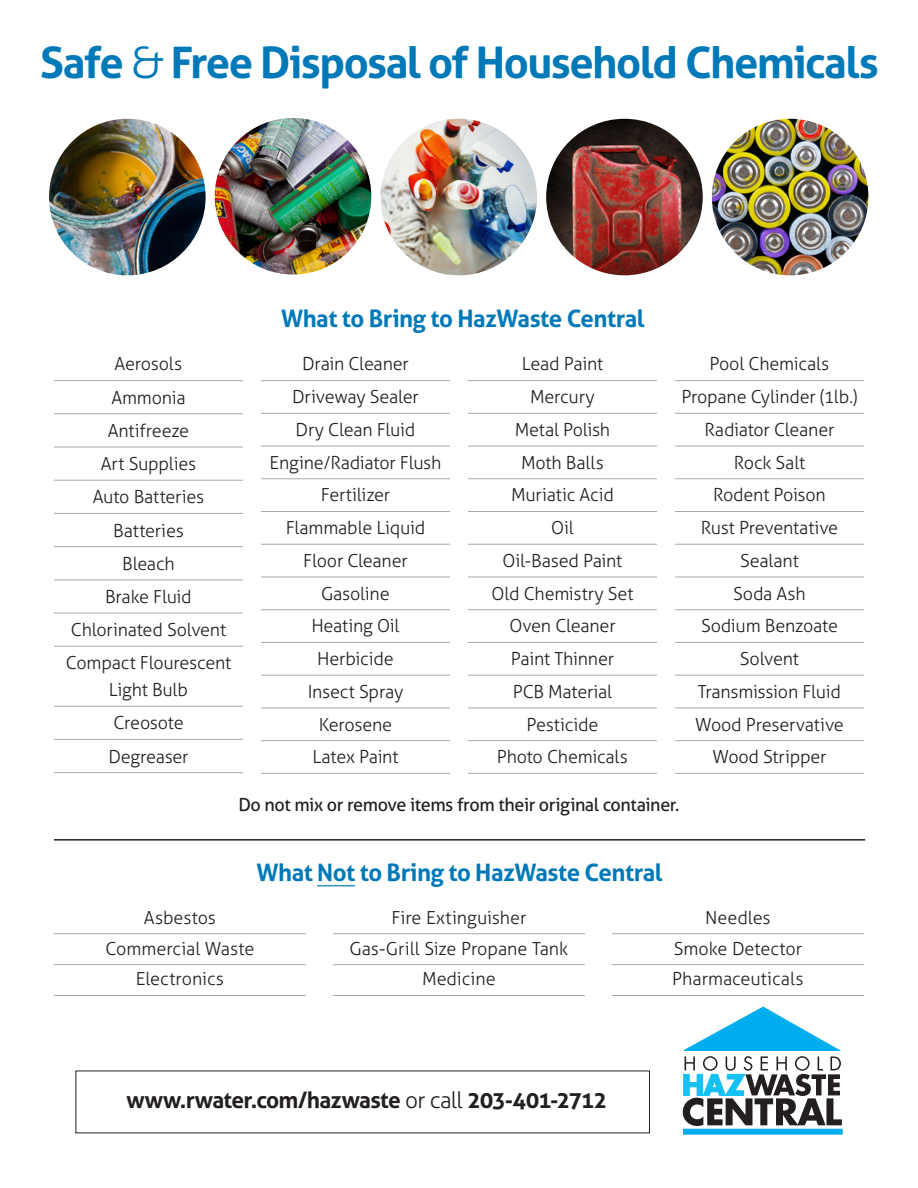
<style>
.page{position:relative;width:918px;height:1188px;background:#fff}
.page>*{position:absolute;margin:0;border:0;box-sizing:border-box;transform-origin:0 0}
.t1{font:700 43.5px "Aller";letter-spacing:-.035em;color:#0079b8}
.t2{font:700 24px "Aller";letter-spacing:-.02em;color:#0079b8}
.List{font:700 22.65px "Aller";letter-spacing:-.03em;color:#231f20}
.t3{font:300 18px/26.7px "Aller";letter-spacing:-.015em;color:#231f20;text-align:center}
.t4{font:18px "Aller";letter-spacing:-.025em;color:#231f20}
.s1{font-weight:300}
</style>
<div class="page">
<img style="left:712px;top:119px;width:156px;height:156px;border-radius:78px">
<img style="left:546px;top:119px;width:157px;height:156px;border-radius:78px">
<img style="left:215px;top:118px;width:156px;height:157px;border-radius:78px">
<img style="left:49px;top:119px;width:157px;height:156px;border-radius:78px">
<img style="left:380px;top:119px;width:157px;height:156px;border-radius:78px">
<hr style="left:54px;top:380px;width:189px;height:1px;background:#a8a9ad">
<hr style="left:54px;top:413px;width:189px;height:1px;background:#a8a9ad">
<hr style="left:54px;top:447px;width:189px;height:1px;background:#a8a9ad">
<hr style="left:54px;top:480px;width:189px;height:1px;background:#a8a9ad">
<hr style="left:54px;top:513px;width:189px;height:1px;background:#a8a9ad">
<hr style="left:54px;top:546px;width:189px;height:1px;background:#a8a9ad">
<hr style="left:54px;top:579px;width:189px;height:1px;background:#a8a9ad">
<hr style="left:54px;top:613px;width:189px;height:1px;background:#a8a9ad">
<hr style="left:54px;top:646px;width:189px;height:1px;background:#a8a9ad">
<hr style="left:54px;top:706px;width:189px;height:1px;background:#a8a9ad">
<hr style="left:54px;top:739px;width:189px;height:1px;background:#a8a9ad">
<hr style="left:54px;top:772px;width:189px;height:1px;background:#a8a9ad">
<hr style="left:261px;top:380px;width:189px;height:1px;background:#a8a9ad">
<hr style="left:261px;top:413px;width:189px;height:1px;background:#a8a9ad">
<hr style="left:261px;top:446px;width:189px;height:1px;background:#a8a9ad">
<hr style="left:261px;top:478px;width:189px;height:1px;background:#a8a9ad">
<hr style="left:261px;top:511px;width:189px;height:1px;background:#a8a9ad">
<hr style="left:261px;top:544px;width:189px;height:1px;background:#a8a9ad">
<hr style="left:261px;top:577px;width:189px;height:1px;background:#a8a9ad">
<hr style="left:261px;top:609px;width:189px;height:1px;background:#a8a9ad">
<hr style="left:261px;top:642px;width:189px;height:1px;background:#a8a9ad">
<hr style="left:261px;top:675px;width:189px;height:1px;background:#a8a9ad">
<hr style="left:261px;top:708px;width:189px;height:1px;background:#a8a9ad">
<hr style="left:261px;top:740px;width:189px;height:1px;background:#a8a9ad">
<hr style="left:261px;top:773px;width:189px;height:1px;background:#a8a9ad">
<hr style="left:468px;top:380px;width:189px;height:1px;background:#a8a9ad">
<hr style="left:468px;top:413px;width:189px;height:1px;background:#a8a9ad">
<hr style="left:468px;top:446px;width:189px;height:1px;background:#a8a9ad">
<hr style="left:468px;top:478px;width:189px;height:1px;background:#a8a9ad">
<hr style="left:468px;top:511px;width:189px;height:1px;background:#a8a9ad">
<hr style="left:468px;top:544px;width:189px;height:1px;background:#a8a9ad">
<hr style="left:468px;top:577px;width:189px;height:1px;background:#a8a9ad">
<hr style="left:468px;top:609px;width:189px;height:1px;background:#a8a9ad">
<hr style="left:468px;top:642px;width:189px;height:1px;background:#a8a9ad">
<hr style="left:468px;top:675px;width:189px;height:1px;background:#a8a9ad">
<hr style="left:468px;top:708px;width:189px;height:1px;background:#a8a9ad">
<hr style="left:468px;top:740px;width:189px;height:1px;background:#a8a9ad">
<hr style="left:468px;top:773px;width:189px;height:1px;background:#a8a9ad">
<hr style="left:675px;top:380px;width:189px;height:1px;background:#a8a9ad">
<hr style="left:675px;top:413px;width:189px;height:1px;background:#a8a9ad">
<hr style="left:675px;top:446px;width:189px;height:1px;background:#a8a9ad">
<hr style="left:675px;top:478px;width:189px;height:1px;background:#a8a9ad">
<hr style="left:675px;top:511px;width:189px;height:1px;background:#a8a9ad">
<hr style="left:675px;top:544px;width:189px;height:1px;background:#a8a9ad">
<hr style="left:675px;top:577px;width:189px;height:1px;background:#a8a9ad">
<hr style="left:675px;top:609px;width:189px;height:1px;background:#a8a9ad">
<hr style="left:675px;top:642px;width:189px;height:1px;background:#a8a9ad">
<hr style="left:675px;top:675px;width:189px;height:1px;background:#a8a9ad">
<hr style="left:675px;top:708px;width:189px;height:1px;background:#a8a9ad">
<hr style="left:675px;top:740px;width:189px;height:1px;background:#a8a9ad">
<hr style="left:675px;top:773px;width:189px;height:1px;background:#a8a9ad">
<hr style="left:317px;top:885px;width:38px;height:1px;background:#0079b8">
<hr style="left:54px;top:933px;width:252px;height:1px;background:#a8a9ad">
<hr style="left:54px;top:964px;width:252px;height:1px;background:#a8a9ad">
<hr style="left:54px;top:995px;width:252px;height:1px;background:#a8a9ad">
<hr style="left:333px;top:933px;width:252px;height:1px;background:#a8a9ad">
<hr style="left:333px;top:964px;width:252px;height:1px;background:#a8a9ad">
<hr style="left:333px;top:995px;width:252px;height:1px;background:#a8a9ad">
<hr style="left:612px;top:933px;width:252px;height:1px;background:#a8a9ad">
<hr style="left:612px;top:964px;width:252px;height:1px;background:#a8a9ad">
<hr style="left:612px;top:995px;width:252px;height:1px;background:#a8a9ad">
<svg style="left:683px;top:1007px;width:159px;height:119px"></svg>
<div style="left:684px;top:1129px;width:158px;height:5px;background:#00aeef"></div>
<hr style="left:54px;top:839px;width:811px;height:2px;background:#231f20">
<p class="t1" style="left:40px;top:36px;width:840px">Safe <span class="s1">&amp;</span> Free Disposal of Household Chemicals</p>
<p class="t3" style="left:115px;top:351px;width:69px">Aerosols</p>
<p class="t3" style="left:111px;top:384px;width:76px">Ammonia</p>
<p class="t3" style="left:108px;top:417px;width:83px">Antifreeze</p>
<p class="t3" style="left:101px;top:450px;width:97px">Art Supplies</p>
<p class="t3" style="left:93px;top:484px;width:113px">Auto Batteries</p>
<p class="t3" style="left:113px;top:517px;width:72px">Batteries</p>
<p class="t3" style="left:122px;top:550px;width:54px">Bleach</p>
<p class="t3" style="left:105px;top:583px;width:88px">Brake Fluid</p>
<p class="t3" style="left:71px;top:616px;width:157px">Chlorinated Solvent</p>
<p class="t3" style="left:66px;top:650px;width:167px">Compact Flourescent<br>Light Bulb</p>
<p class="t3" style="left:113px;top:710px;width:72px">Creosote</p>
<p class="t3" style="left:108px;top:743px;width:82px">Degreaser</p>
<p class="t2" style="left:281px;top:303px;width:365px">What to Bring to HazWaste Central</p>
<p class="t3" style="left:302px;top:351px;width:108px">Drain Cleaner</p>
<p class="t3" style="left:292px;top:384px;width:128px">Driveway Sealer</p>
<p class="t3" style="left:296px;top:416px;width:121px">Dry Clean Fluid</p>
<p class="t3" style="left:270px;top:449px;width:173px">Engine/Radiator Flush</p>
<p class="t3" style="left:321px;top:482px;width:71px">Fertilizer</p>
<p class="t3" style="left:286px;top:514px;width:141px">Flammable Liquid</p>
<p class="t3" style="left:303px;top:547px;width:106px">Floor Cleaner</p>
<p class="t3" style="left:321px;top:580px;width:70px">Gasoline</p>
<p class="t3" style="left:311px;top:613px;width:90px">Heating Oil</p>
<p class="t3" style="left:317px;top:645px;width:78px">Herbicide</p>
<p class="t3" style="left:308px;top:678px;width:97px">Insect Spray</p>
<p class="t3" style="left:319px;top:711px;width:75px">Kerosene</p>
<p class="t3" style="left:313px;top:744px;width:87px">Latex Paint</p>
<p class="t3" style="left:522px;top:351px;width:83px">Lead Paint</p>
<p class="t3" style="left:530px;top:384px;width:66px">Mercury</p>
<p class="t3" style="left:515px;top:416px;width:97px">Metal Polish</p>
<p class="t3" style="left:521px;top:449px;width:84px">Moth Balls</p>
<p class="t3" style="left:511px;top:482px;width:104px">Muriatic Acid</p>
<p class="t3" style="left:551px;top:514px;width:24px">Oil</p>
<p class="t3" style="left:503px;top:547px;width:121px">Oil-Based Paint</p>
<p class="t3" style="left:492px;top:580px;width:143px">Old Chemistry Set</p>
<p class="t3" style="left:509px;top:613px;width:108px">Oven Cleaner</p>
<p class="t3" style="left:511px;top:645px;width:105px">Paint Thinner</p>
<p class="t3" style="left:513px;top:678px;width:101px">PCB Material</p>
<p class="t3" style="left:526px;top:711px;width:74px">Pesticide</p>
<p class="t3" style="left:497px;top:744px;width:133px">Photo Chemicals</p>
<p class="t3" style="left:710px;top:351px;width:121px">Pool Chemicals</p>
<p class="t3" style="left:681px;top:384px;width:178px">Propane Cylinder (1lb.)</p>
<p class="t3" style="left:705px;top:416px;width:131px">Radiator Cleaner</p>
<p class="t3" style="left:734px;top:449px;width:73px">Rock Salt</p>
<p class="t3" style="left:713px;top:482px;width:114px">Rodent Poison</p>
<p class="t3" style="left:701px;top:514px;width:139px">Rust Preventative</p>
<p class="t3" style="left:740px;top:547px;width:60px">Sealant</p>
<p class="t3" style="left:733px;top:580px;width:74px">Soda Ash</p>
<p class="t3" style="left:701px;top:613px;width:138px">Sodium Benzoate</p>
<p class="t3" style="left:740px;top:645px;width:61px">Solvent</p>
<p class="t3" style="left:698px;top:678px;width:145px">Transmission Fluid</p>
<p class="t3" style="left:695px;top:711px;width:150px">Wood Preservative</p>
<p class="t3" style="left:712px;top:744px;width:116px">Wood Stripper</p>
<p class="t4" style="left:238px;top:794px;width:443px">Do not mix or remove items from their original container.</p>
<p class="t2" style="left:256px;top:858px;width:408px">What Not to Bring to HazWaste Central</p>
<p class="t3" style="left:144px;top:904px;width:74px">Asbestos</p>
<p class="t3" style="left:105px;top:935px;width:150px">Commercial Waste</p>
<p class="t3" style="left:136px;top:966px;width:90px">Electronics</p>
<p class="t3" style="left:392px;top:904px;width:136px">Fire Extinguisher</p>
<p class="t3" style="left:350px;top:935px;width:220px">Gas-Grill Size Propane Tank</p>
<p class="t3" style="left:422px;top:966px;width:75px">Medicine</p>
<p class="List" style="left:126px;top:1086px;width:482px">www.rwater.com/hazwaste <span class="s1">or call</span> 203-401-2712</p>
<p class="t3" style="left:705px;top:904px;width:67px">Needles</p>
<p class="t3" style="left:674px;top:935px;width:130px">Smoke Detector</p>
<p class="t3" style="left:672px;top:966px;width:133px">Pharmaceuticals</p>
</div>
